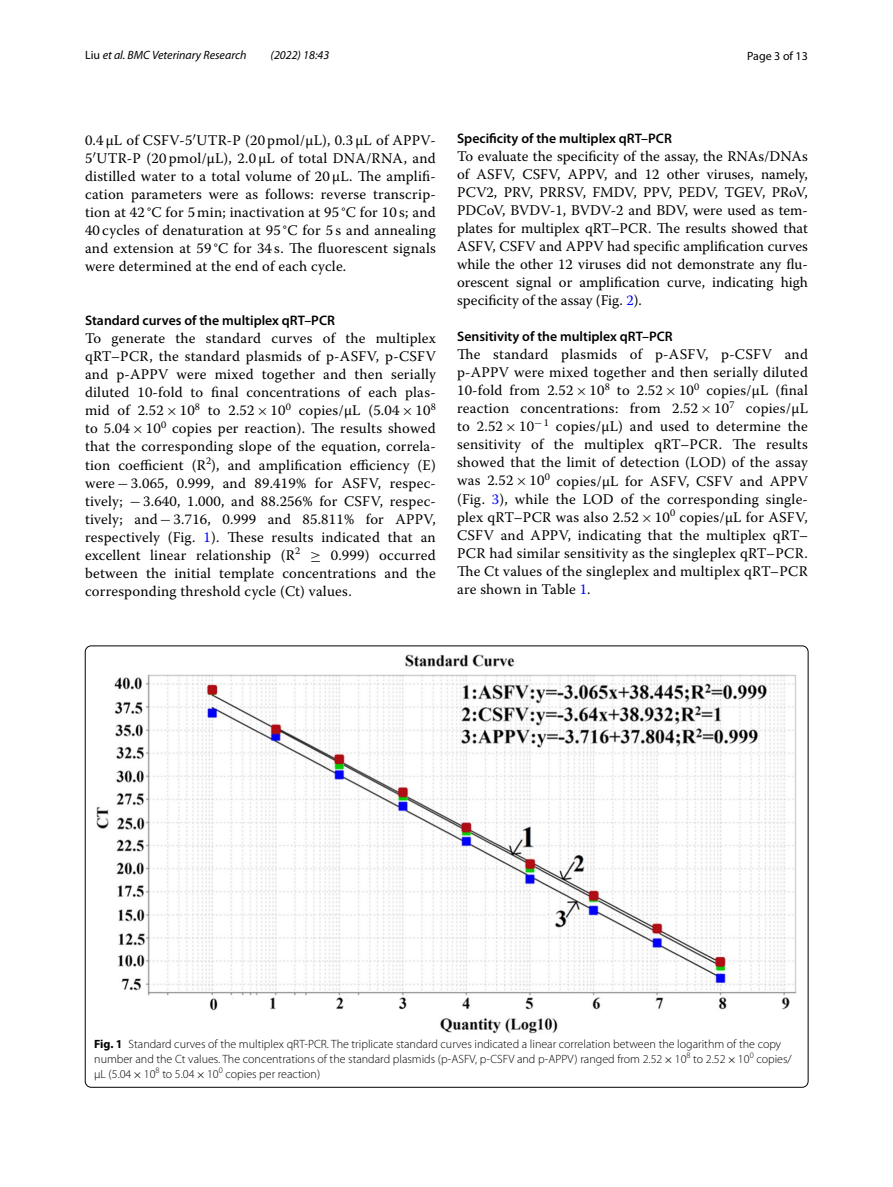
<style>
.page{position:relative;width:893px;height:1187px;background:#fff}
.page>*{position:absolute;margin:0;border:0;box-sizing:border-box;transform-origin:0 0}
.t1{font:14.7px/18px "Warnock Pro";letter-spacing:.015em;color:#000;text-align:justify}
.t2{font:600 13.8px "Myriad Pro";color:#000}
.t3{font:300 12px/15px "Myriad Pro";color:#000}
.t4{font:italic 12px "Myriad Pro";color:#000}
.t5{font:12px "Myriad Pro";color:#000}
.s1{font-style:normal}
.s2{font-family:"MTSY"}
.s3{color:#00f}
.s4{font-weight:700}
.s5{font-family:"MTSY";font-weight:400}
</style>
<div class="page">
<img style="left:96px;top:654px;width:701px;height:378px">
<p class="t4" style="left:85px;top:48px;width:163px"><span class="s1">Liu</span> et al. BMC Veterinary Research</p>
<p class="t4" style="left:271px;top:48px;width:60px">(2022) 18:43</p>
<p class="t5" style="left:747px;top:48px;width:62px">Page 3 of 13</p>
<p class="t1" style="left:85px;top:130px;width:352px">0.4 μL of CSFV-5 UTR-P (20 pmol/μL), 0.3 μL of APPV-5 UTR-P (20 pmol/μL), 2.0 μL of total DNA/RNA, and distilled water to a total volume of 20 μL. The amplifi&shy;cation parameters were as follows: reverse transcrip&shy;tion at 42 °C for 5 min; inactivation at 95 °C for 10 s; and 40 cycles of denaturation at 95 °C for 5 s and annealing and extension at 59 °C for 34 s. The fluorescent signals were determined at the end of each cycle.</p>
<p class="t2" style="left:85px;top:312px;width:251px">Standard curves of the multiplex qRT–PCR</p>
<p class="t1" style="left:85px;top:329px;width:352px">To generate the standard curves of the multiplex qRT–PCR, the standard plasmids of p-ASFV, p-CSFV and p-APPV were mixed together and then serially diluted 10-fold to final concentrations of each plas&shy;mid of 2.52<span class="s2">×</span> -10<sup>8</sup> to 2.52<span class="s2">×</span> -10<sup>0</sup> copies/μL (5.04<span class="s2">×</span> -10<sup>8 </sup>to 5.04<span class="s2">×</span> -10<sup>0</sup> copies per reaction). The results showed that the corresponding slope of the equation, correla&shy;tion coefficient (R<sup>2</sup>), and amplification efficiency (E) were<span class="s2">−</span>3.065, 0.999, and 89.419% for ASFV, respec&shy;tively; <span class="s2">−</span>3.640, 1.000, and 88.256% for CSFV, respec&shy;tively; and<span class="s2">−</span>3.716, 0.999 and 85.811% for APPV, respectively (Fig. <span class="s3">1</span>). These results indicated that an excellent linear relationship (R<sup>2</sup> <span class="s2">≥</span> 0.999) occurred between the initial template concentrations and the corresponding threshold cycle (Ct) values.</p>
<p class="t2" style="left:457px;top:130px;width:216px">Specificity of the multiplex qRT–PCR</p>
<p class="t1" style="left:457px;top:147px;width:352px">To evaluate the specificity of the assay, the RNAs/DNAs of ASFV, CSFV, APPV, and 12 other viruses, namely, PCV2, PRV, PRRSV, FMDV, PPV, PEDV, TGEV, PRoV, PDCoV, BVDV-1, BVDV-2 and BDV, were used as tem&shy;plates for multiplex qRT–PCR. The results showed that ASFV, CSFV and APPV had specific amplification curves while the other 12 viruses did not demonstrate any flu&shy;orescent signal or amplification curve, indicating high specificity of the assay (Fig. <span class="s3">2</span>).</p>
<p class="t2" style="left:457px;top:328px;width:217px">Sensitivity of the multiplex qRT–PCR</p>
<p class="t1" style="left:457px;top:345px;width:352px">The standard plasmids of p-ASFV, p-CSFV and p-APPV were mixed together and then serially diluted 10-fold from 2.52<span class="s2">×</span> -10<sup>8</sup> to 2.52<span class="s2">×</span> -10<sup>0</sup> copies/μL (final reaction concentrations: from 2.52<span class="s2">×</span> -10<sup>7</sup> copies/μL to 2.52<span class="s2">×</span> -10<sup>−</sup><sup>1</sup> copies/μL) and used to determine the sensitivity of the multiplex qRT–PCR. The results showed that the limit of detection (LOD) of the assay was 2.52<span class="s2">×</span> -10<sup>0</sup> copies/μL for ASFV, CSFV and APPV (Fig. <span class="s3">3</span>), while the LOD of the corresponding single&shy;plex qRT–PCR was also 2.52<span class="s2">×</span> -10<sup>0</sup> copies/μL for ASFV, CSFV and APPV, indicating that the multiplex qRT– PCR had similar sensitivity as the singleplex qRT–PCR.<br>The Ct values of the singleplex and multiplex qRT–PCR are shown in Table <span class="s3">1</span>.</p>
<p class="t3" style="left:94px;top:1036px;width:699px"><span class="s4">Fig. 1</span> Standard curves of the multiplex qRT-PCR. The triplicate standard curves indicated a linear correlation between the logarithm of the copy number and the Ct values. The concentrations of the standard plasmids (p-ASFV, p-CSFV and p-APPV) ranged from 2.52<span class="s5">×</span> -10<sup>8</sup> to 2.52<span class="s5">×</span> -10<sup>0</sup> copies/ μL (5.04<span class="s5">×</span> -10<sup>8</sup> to 5.04<span class="s5">×</span> -10<sup>0</sup> copies per reaction)</p>
</div>
